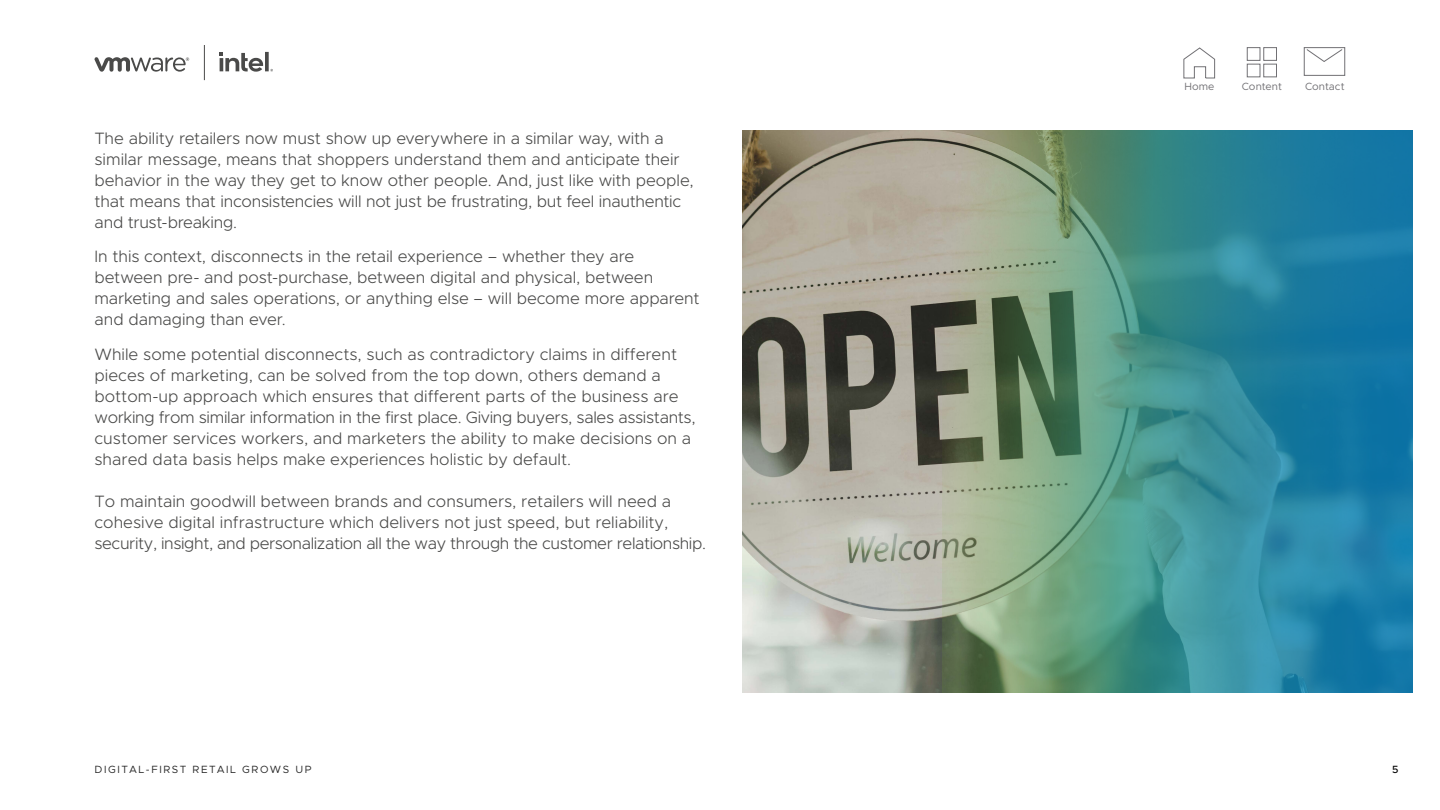
<style>
.page{position:relative;width:1440px;height:810px;background:#fff}
.page>*{position:absolute;margin:0;border:0;box-sizing:border-box;transform-origin:0 0}
.t1{font:300 16.5px/21px "Metropolis";color:#4a4a49}
.t2{font:10.5px "Metropolis";letter-spacing:.15em;color:#262626}
.t3{font:10.5px "Metropolis";color:#717074}
.t4{font:500 10.5px "Metropolis";color:#000}
</style>
<div class="page">
<svg style="left:1183px;top:47px;width:32px;height:32px"></svg>
<div style="left:1247px;top:47px;width:13px;height:14px;border:1px solid #717074"></div>
<div style="left:1263px;top:47px;width:14px;height:14px;border:1px solid #717074"></div>
<div style="left:1247px;top:64px;width:13px;height:13px;border:1px solid #717074"></div>
<div style="left:1263px;top:64px;width:14px;height:13px;border:1px solid #717074"></div>
<div style="left:1304px;top:47px;width:41px;height:29px;border:1px solid #717074"></div>
<svg style="left:1306px;top:48px;width:37px;height:14px"></svg>
<svg style="left:220px;top:52px;width:53px;height:20px"></svg>
<hr style="left:204px;top:45px;width:1px;height:35px;background:#4a4a49">
<svg style="left:94px;top:57px;width:95px;height:15px"></svg>
<img style="left:742px;top:130px;width:200px;height:563px">
<svg style="left:942px;top:130px;width:471px;height:563px;background:#498e91"></svg>
<p class="t1" style="left:94px;top:127px;width:601px">The ability retailers now must show up everywhere in a similar way, with a similar message, means that shoppers understand them and anticipate their behavior in the way they get to know other people. And, just like with people, that means that inconsistencies will not just be frustrating, but feel inauthentic and trust-breaking.</p>
<p class="t1" style="left:94px;top:246px;width:607px">In this context, disconnects in the retail experience – whether they are between pre- and post-purchase, between digital and physical, between marketing and sales operations, or anything else – will become more apparent and damaging than ever.</p>
<p class="t1" style="left:94px;top:343px;width:603px">While some potential disconnects, such as contradictory claims in different pieces of marketing, can be solved from the top down, others demand a bottom-up approach which ensures that different parts of the business are working from similar information in the first place. Giving buyers, sales assistants, customer services workers, and marketers the ability to make decisions on a shared data basis helps make experiences holistic by default.</p>
<p class="t1" style="left:94px;top:490px;width:613px">To maintain goodwill between brands and consumers, retailers will need a cohesive digital infrastructure which delivers not just speed, but reliability, security, insight, and personalization all the way through the customer relationship.</p>
<p class="t3" style="left:1184px;top:80px;width:31px">Home</p>
<p class="t3" style="left:1242px;top:80px;width:42px">Content</p>
<p class="t3" style="left:1305px;top:80px;width:41px">Contact</p>
<p class="t2" style="left:94px;top:763px;width:219px">DIGITAL-FIRST RETAIL GROWS UP</p>
<p class="t4" style="left:1392px;top:763px;width:8px">5</p>
</div>
